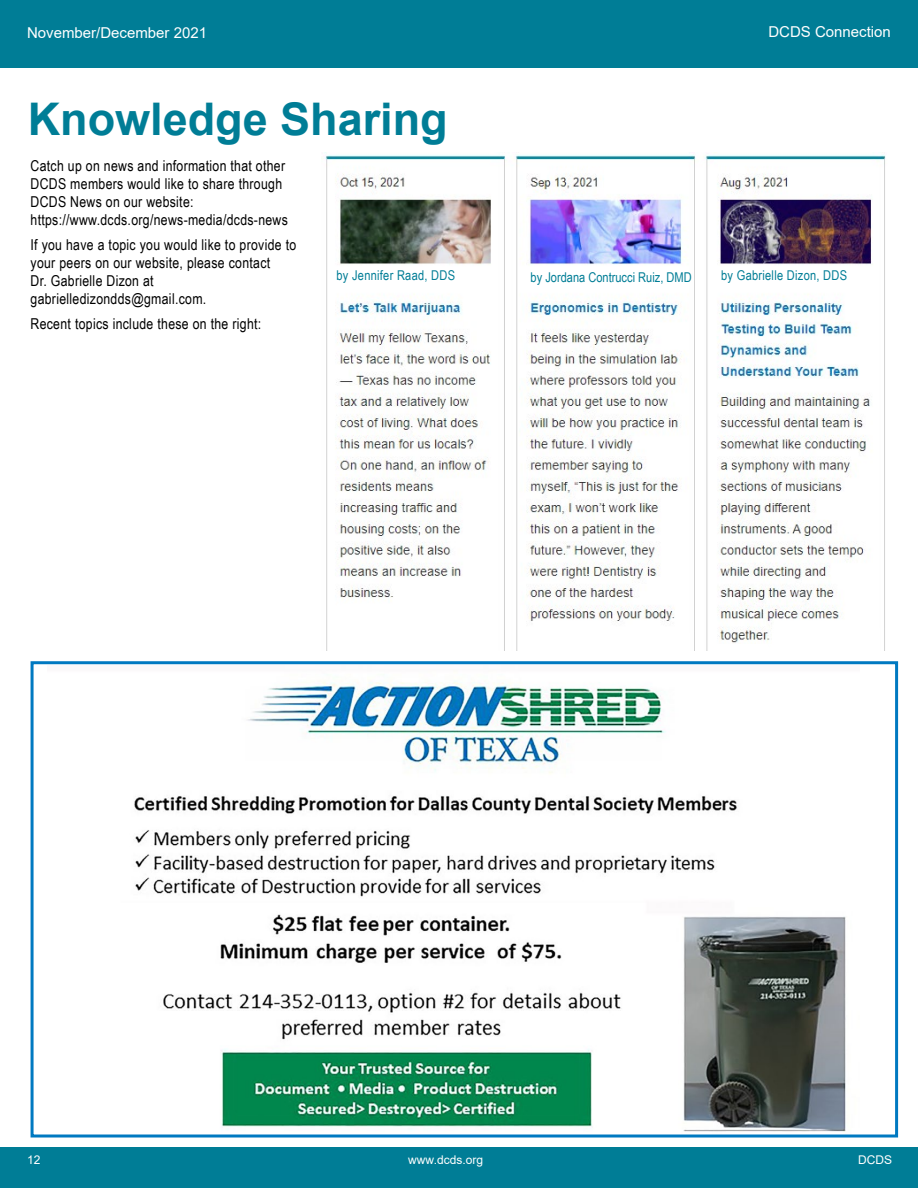
<style>
.page{position:relative;width:918px;height:1188px;background:#fff}
.page>*{position:absolute;margin:0;border:0;box-sizing:border-box;transform-origin:0 0}
.t1{font:700 45px "Arial";color:#007d96}
.t2{font:15px/18px "Arial Narrow";letter-spacing:.02em;color:#000}
.t3{font:15px "Arial";color:#fff}
.t4{font:13.5px "Arial Narrow";letter-spacing:.02em;color:#007d96}
.t5{font:13.5px "Arial Narrow";color:#007d96}
.t6{font:12px "Arial";color:#fff}
</style>
<div class="page">
<div style="left:0;top:0;width:918px;height:60px;background:#007d96"></div>
<div style="left:0;top:51px;width:918px;height:17px;background:#007d96"></div>
<div style="left:0;top:1148px;width:918px;height:40px;background:#007d96"></div>
<img style="left:321px;top:154px;width:565px;height:496px">
<img style="left:134px;top:682px;width:712px;height:450px">
<div style="left:31px;top:661px;width:867px;height:477px;border:3px solid #0079c1"></div>
<p class="t3" style="left:27px;top:22px;width:182px">November/December 2021</p>
<p class="t3" style="left:768px;top:22px;width:124px">DCDS Connection</p>
<h1 class="t1" style="left:28px;top:88px;width:422px">Knowledge Sharing</h1>
<p class="t2" style="left:31px;top:156px;width:259px">Catch up on news and information that other DCDS members would like to share through DCDS News on our website: https://www.dcds.org/news-media/dcds-news</p>
<p class="t2" style="left:31px;top:235px;width:267px">If you have a topic you would like to provide to your peers on our website, please contact<br>Dr. Gabrielle Dizon at gabrielledizondds@gmail.com.</p>
<p class="t2" style="left:31px;top:314px;width:232px">Recent topics include these on the right:</p>
<p class="t4" style="left:337px;top:266px;width:120px">by Jennifer Raad, DDS</p>
<p class="t5" style="left:531px;top:267px;width:163px">by Jordana Contrucci Ruiz, DMD</p>
<p class="t4" style="left:721px;top:266px;width:127px">by Gabrielle Dizon, DDS</p>
<p class="t6" style="left:27px;top:1152px;width:15px">12</p>
<p class="t6" style="left:408px;top:1152px;width:76px">www.dcds.org</p>
<p class="t6" style="left:858px;top:1152px;width:35px">DCDS</p>
</div>
